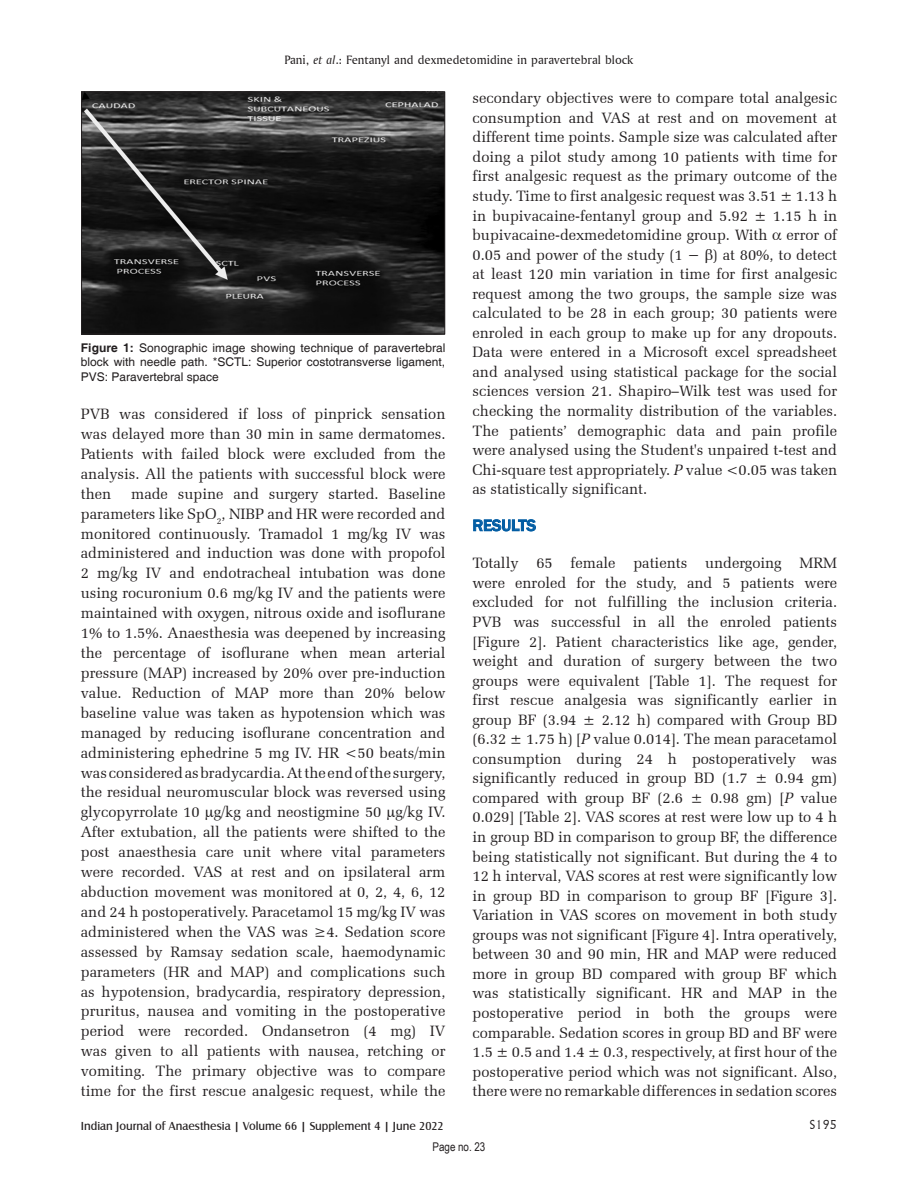
<style>
.page{position:relative;width:918px;height:1188px;background:#fff}
.page>*{position:absolute;margin:0;border:0;box-sizing:border-box;transform-origin:0 0}
.t1{font:500 16.5px "Franklin Gothic";color:#015ca3}
.TX{font:15px/19.5px "Zapf Elliptical 711 BT";color:#231f20;text-align:justify}
.t2{font:12.75px "Amerigo BT Roman A";color:#231f20}
.FGC{font:12px/14.4px "Helvetica";color:#231f20;text-align:justify}
.t3{font:12px "Castle T";color:#231f20}
.TX-2{font:12px "Arial Narrow";color:#231f20}
.FOLIO_R{font:300 12px "Flareserif 821 BT";color:#231f20}
.s1{font-family:"Amerigo BT Italic A"}
.s2{font-weight:700}
.s3{font-style:italic}
</style>
<div class="page">
<svg style="left:473px;top:519px;width:63px;height:13px"></svg>
<img style="left:83px;top:94px;width:360px;height:238px">
<div style="left:81px;top:92px;width:364px;height:242px;border:1px solid #231f20"></div>
<p class="t2" style="left:284px;top:52px;width:351px">Pani, <span class="s1">et al</span>.: Fentanyl and dexmedetomidine in paravertebral block</p>
<p class="FGC" style="left:81px;top:341px;width:366px"><span class="s2">Figure 1:</span> Sonographic image showing technique of paravertebral block with needle path. *SCTL: Superior costotransverse ligament, PVS: Paravertebral space</p>
<p class="TX" style="left:81px;top:404px;width:366px;line-height:20px">PVB was considered if loss of pinprick sensation was delayed more than 30 min in same dermatomes.<br>Patients with failed block were excluded from the analysis. All the patients with successful block were then</p>
<p class="TX" style="left:81px;top:484px;width:366px;line-height:20px;text-indent:50px">made supine and surgery started. Baseline parameters like SpO<sub>2</sub>, NIBP and HR were recorded and monitored continuously. Tramadol 1 mg/kg IV was administered and induction was done with propofol 2 mg/kg IV and endotracheal intubation was done using rocuronium 0.6 mg/kg IV and the patients were maintained with oxygen, nitrous oxide and isoflurane 1% to 1.5%. Anaesthesia was deepened by increasing the percentage of isoflurane when mean arterial pressure (MAP) increased by 20% over pre‑induction value. Reduction of MAP more than 20% below baseline value was taken as hypotension which was managed by reducing isoflurane concentration and administering ephedrine 5 mg IV. HR &lt;50 beats/min was considered as bradycardia. At the end of the surgery, the residual neuromuscular block was reversed using glycopyrrolate 10 g/kg and neostigmine 50 g/kg IV.<br>After extubation, all the patients were shifted to the post anaesthesia care unit where vital parameters were recorded. VAS at rest and on ipsilateral arm abduction movement was monitored at 0, 2, 4, 6, 12 and 24 h postoperatively. Paracetamol 15 mg/kg IV was administered when the VAS was ≥4. Sedation score assessed by Ramsay sedation scale, haemodynamic parameters (HR and MAP) and complications such as hypotension, bradycardia, respiratory depression, pruritus, nausea and vomiting in the postoperative period were recorded. Ondansetron (4 mg) IV was given to all patients with nausea, retching or vomiting. The primary objective was to compare time for the first rescue analgesic request, while the</p>
<p class="TX" style="left:472px;top:88px;width:366px">secondary objectives were to compare total analgesic consumption and VAS at rest and on movement at different time points. Sample size was calculated after doing a pilot study among 10 patients with time for first analgesic request as the primary outcome of the study. Time to first analgesic request was 3.51 ± 1.13 h in bupivacaine‑fentanyl group and 5.92 ± 1.15 h in bupivacaine‑dexmedetomidine group. With</p>
<p class="TX" style="left:472px;top:225px;width:366px;text-indent:314px">error of 0.05 and power of the study (1 − ) at 80%, to detect at least 120 min variation in time for first analgesic request among the two groups, the sample size was calculated to be 28 in each group; 30 patients were enroled in each group to make up for any dropouts.<br>Data were entered in a Microsoft excel spreadsheet and analysed using statistical package for the social sciences version 21. Shapiro–Wilk test was used for checking the normality distribution of the variables.<br>The patients’ demographic data and pain profile were analysed using the Student's unpaired t‑test and Chi‑square test appropriately. <span class="s3">P</span> value &lt;0.05 was taken as statistically significant.</p>
<h1 class="t1" style="left:472px;top:515px;width:65px">RESULTS</h1>
<p class="TX" style="left:472px;top:553px;width:366px">Totally 65 female patients undergoing MRM were enroled for the study, and 5 patients were excluded for not fulfilling the inclusion criteria.<br>PVB was successful in all the enroled patients [Figure 2]. Patient characteristics like age, gender, weight and duration of surgery between the two groups were equivalent [Table 1]. The request for first rescue analgesia was significantly earlier in group BF (3.94 ± 2.12 h) compared with Group BD (6.32 ± 1.75 h) [<span class="s3">P</span> value 0.014]. The mean paracetamol consumption during 24 h postoperatively was significantly reduced in group BD (1.7 ± 0.94 gm) compared with group BF (2.6 ± 0.98 gm) [<span class="s3">P</span> value 0.029] [Table 2]. VAS scores at rest were low up to 4 h in group BD in comparison to group BF, the difference being statistically not significant. But during the 4 to 12 h interval, VAS scores at rest were significantly low in group BD in comparison to group BF [Figure 3].<br>Variation in VAS scores on movement in both study groups was not significant [Figure 4]. Intra operatively, between 30 and 90 min, HR and MAP were reduced more in group BD compared with group BF which was statistically significant. HR and MAP in the postoperative period in both the groups were comparable. Sedation scores in group BD and BF were 1.5 ± 0.5 and 1.4 ± 0.3, respectively, at first hour of the postoperative period which was not significant. Also, there were no remarkable differences in sedation scores</p>
<p class="t3" style="left:81px;top:1119px;width:364px">Indian Journal of Anaesthesia | Volume 66 | Supplement 4 | June 2022</p>
<p class="FOLIO_R" style="left:810px;top:1117px;width:29px">S195</p>
<p class="TX-2" style="left:433px;top:1138px;width:54px">Page no. 23</p>
</div>
